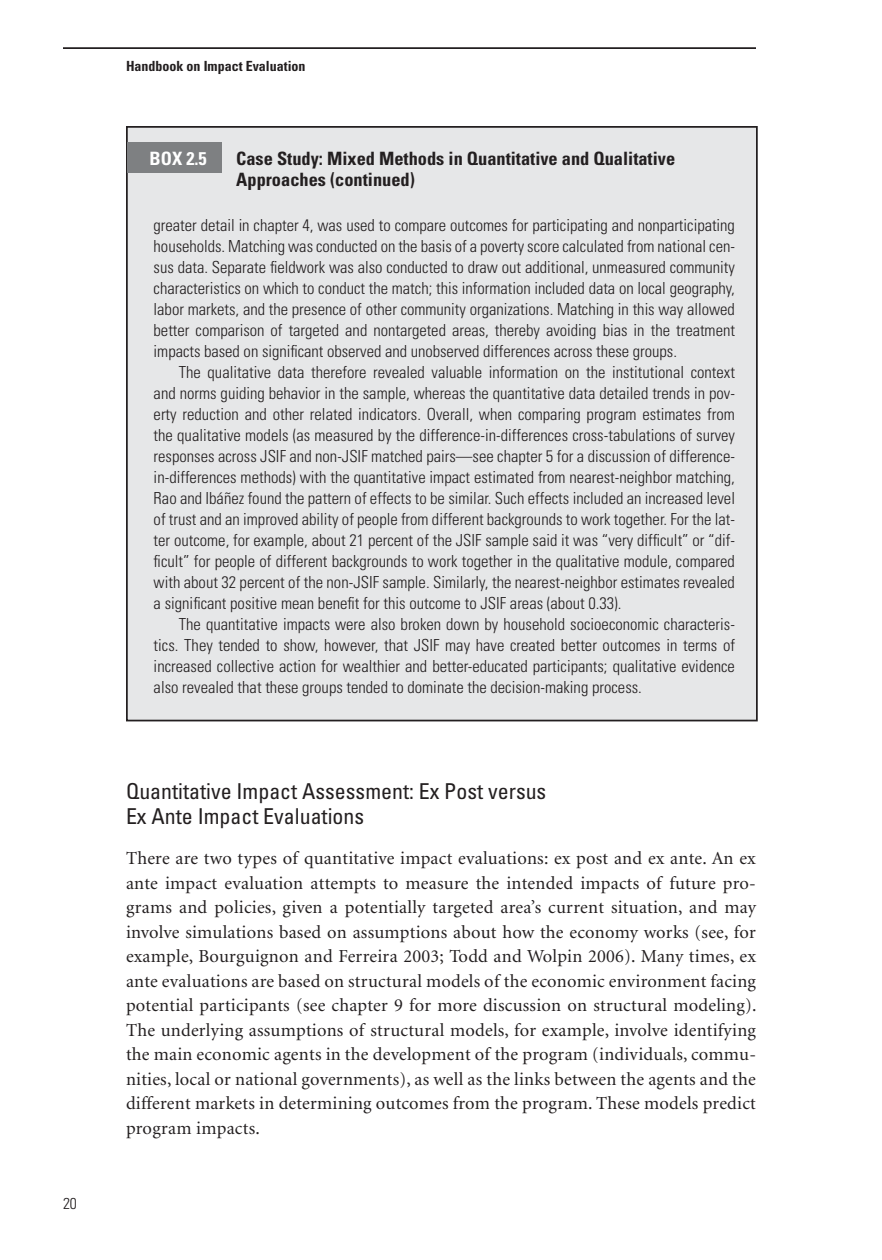
<style>
.page{position:relative;width:882px;height:1260px;background:#fff}
.page>*{position:absolute;margin:0;border:0;box-sizing:border-box;transform-origin:0 0}
.t1{font:condensed 21.88px/24.5px "Univers";color:#231f20}
.t2{font:18.38px/24.5px "Minion";letter-spacing:.01em;color:#231f20;text-align:justify}
.t3{font:700 condensed 18.38px/21px "Univers";color:#231f20}
.t4{font:700 condensed 18.38px "Univers";color:#fff}
.t5{font:300 condensed 16.62px/21px "Univers";color:#231f20;text-align:justify}
.t6{font:300 condensed 15.75px "Univers";color:#231f20}
.t7{font:700 condensed 14px "Univers";color:#231f20}
</style>
<div class="page">
<hr style="left:63px;top:47px;width:693px;height:2px;background:#231f20">
<div style="left:127px;top:127px;width:630px;height:594px;background:#e6e7e8"></div>
<div style="left:127px;top:142px;width:94px;height:30px;background:#7e8082"></div>
<p class="t6" style="left:63px;top:1198px;width:15px">20</p>
<p class="t7" style="left:126px;top:61px;width:181px">Handbook on Impact Evaluation</p>
<p class="t4" style="left:150px;top:152px;width:59px">BOX 2.5</p>
<p class="t3" style="left:236px;top:150px;width:440px">Case Study: Mixed Methods in Quantitative and Qualitative<br>Approaches (continued)</p>
<p class="t5" style="left:154px;top:217px;width:583px">greater detail in chapter 4, was used to compare outcomes for participating and nonparticipating households. Matching was conducted on the basis of a poverty score calculated from national cen&shy;sus data. Separate fieldwork was also conducted to draw out additional, unmeasured community characteristics on which to conduct the match; this information included data on local geography, labor markets, and the presence of other community organizations. Matching in this way allowed better comparison of targeted and nontargeted areas, thereby avoiding bias in the treatment impacts based on significant observed and unobserved differences across these groups.</p>
<p class="t5" style="left:154px;top:364px;width:583px;text-indent:25px">The qualitative data therefore revealed valuable information on the institutional context and norms guiding behavior in the sample, whereas the quantitative data detailed trends in pov&shy;erty reduction and other related indicators. Overall, when comparing program estimates from the qualitative models (as measured by the difference-in-differences cross-tabulations of survey responses across JSIF and non-JSIF matched pairs—see chapter 5 for a discussion of difference&shy;in-differences methods) with the quantitative impact estimated from nearest-neighbor matching, Rao and Ibáñez found the pattern of effects to be similar. Such effects included an increased level of trust and an improved ability of people from different backgrounds to work together. For the lat&shy;ter outcome, for example, about 21 percent of the JSIF sample said it was “very difficult” or “dif&shy;ficult” for people of different backgrounds to work together in the qualitative module, compared with about 32 percent of the non-JSIF sample. Similarly, the nearest-neighbor estimates revealed a significant positive mean benefit for this outcome to JSIF areas (about 0.33).</p>
<p class="t5" style="left:154px;top:616px;width:583px;text-indent:25px">The quantitative impacts were also broken down by household socioeconomic characteris&shy;tics. They tended to show, however, that JSIF may have created better outcomes in terms of increased collective action for wealthier and better-educated participants; qualitative evidence also revealed that these groups tended to dominate the decision-making process.</p>
<h1 class="t1" style="left:126px;top:781px;width:422px">Quantitative Impact Assessment: Ex Post versus<br>Ex Ante Impact Evaluations</h1>
<p class="t2" style="left:126px;top:847px;width:632px">There are two types of quantitative impact evaluations: ex post and ex ante. An ex ante impact evaluation attempts to measure the intended impacts of future pro&shy;grams and policies, given a potentially targeted area’s current situation, and may involve simulations based on assumptions about how the economy works (see, for example, Bourguignon and Ferreira 2003; Todd and Wolpin 2006). Many times, ex ante evaluations are based on structural models of the economic environment facing potential participants (see chapter 9 for more discussion on structural modeling).<br>The underlying assumptions of structural models, for example, involve identifying the main economic agents in the development of the program (individuals, commu&shy;nities, local or national governments), as well as the links between the agents and the different markets in determining outcomes from the program. These models predict program impacts.</p>
</div>
